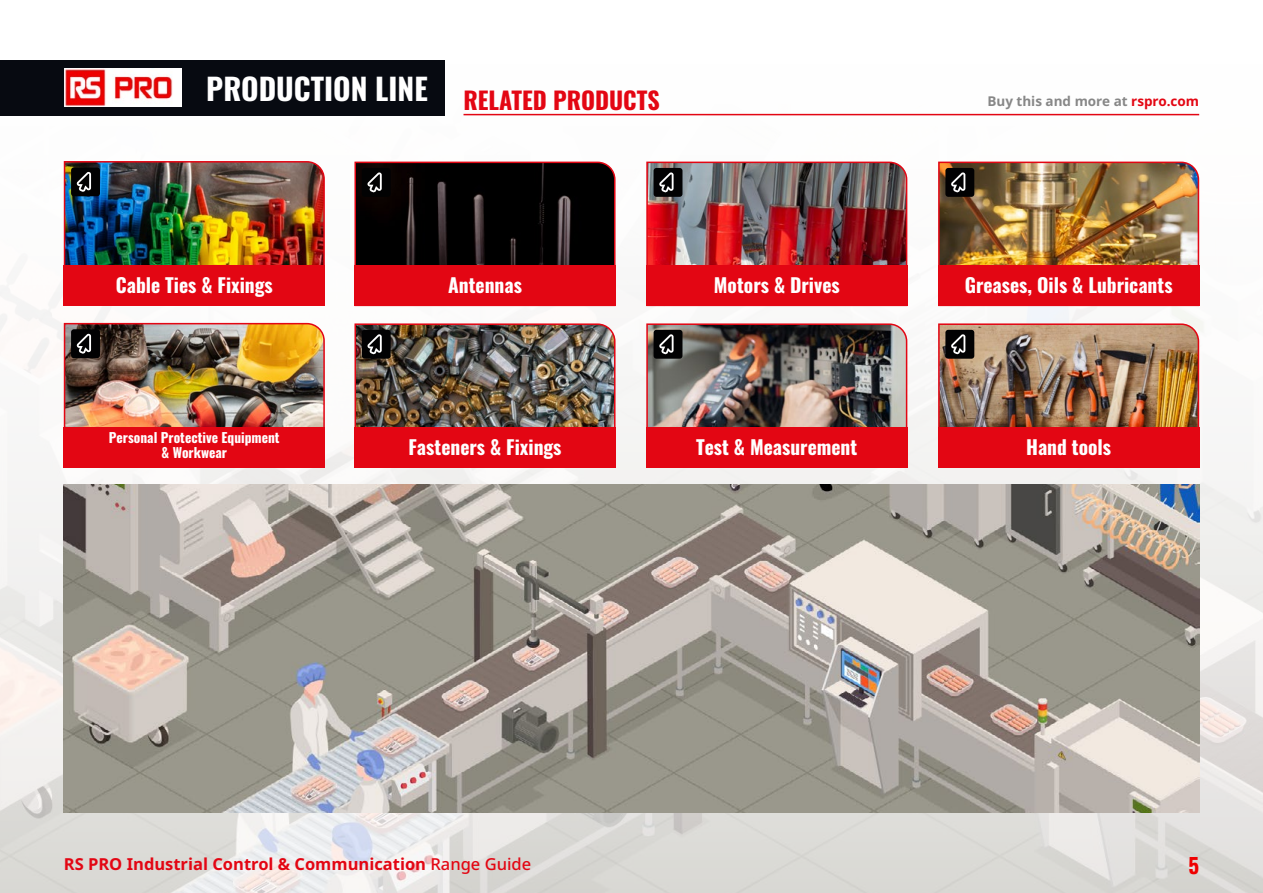
<style>
.page{position:relative;width:1263px;height:893px;background:#fff}
.page>*{position:absolute;margin:0;border:0;box-sizing:border-box;transform-origin:0 0}
.t1{font:700 30px "Oswald";color:#fff}
.t2{font:700 24px "Oswald";color:#e30613}
.t3{font:700 21px "Oswald";color:#ef0000}
.t4{font:700 19.5px "Oswald";color:#fff}
.t5{font:700 16.5px "Noto Sans";color:#e30613}
.t6{font:700 13.5px/15px "Oswald";color:#fff;text-align:center}
.t7{font:700 13.5px "Noto Sans";color:#878787}
.s1{color:#e30613}
.s2{font-weight:500}
</style>
<div class="page">
<img style="left:0;top:60px;width:1263px;height:833px">
<hr style="left:463px;top:114px;width:736px;height:1px;background:#e30613">
<div style="left:0;top:60px;width:444px;height:55px;background:#070a11"></div>
<img style="left:64px;top:485px;width:1135px;height:327px">
<img style="left:64px;top:68px;width:117px;height:39px">
<img style="left:63px;top:160px;width:263px;height:146px">
<img style="left:63px;top:322px;width:263px;height:146px">
<img style="left:937px;top:161px;width:263px;height:146px">
<img style="left:937px;top:323px;width:263px;height:146px">
<img style="left:645px;top:161px;width:263px;height:146px">
<img style="left:645px;top:323px;width:263px;height:146px">
<svg style="left:354px;top:161px;width:262px;height:146px;background:#4f0b0f"></svg>
<img style="left:354px;top:323px;width:262px;height:146px">
<h1 class="t1" style="left:206px;top:62px;width:223px">PRODUCTION LINE</h1>
<p class="t2" style="left:463px;top:78px;width:198px">RELATED PRODUCTS</p>
<p class="t4" style="left:116px;top:267px;width:159px">Cable Ties &amp; Fixings</p>
<p class="t6" style="left:109px;top:429px;width:172px">Personal Protective Equipment &amp; Workwear</p>
<p class="t4" style="left:448px;top:268px;width:75px">Antennas</p>
<p class="t4" style="left:408px;top:430px;width:155px">Fasteners &amp; Fixings</p>
<p class="t4" style="left:714px;top:268px;width:127px">Motors &amp; Drives</p>
<p class="t4" style="left:696px;top:430px;width:163px">Test &amp; Measurement</p>
<p class="t7" style="left:987px;top:94px;width:213px">Buy this and more at <span class="s1">rspro.com</span></p>
<p class="t4" style="left:965px;top:268px;width:209px">Greases, Oils &amp; Lubricants</p>
<p class="t4" style="left:1026px;top:430px;width:87px">Hand tools</p>
<p class="t5" style="left:64px;top:854px;width:469px">RS PRO Industrial Control &amp; Communication <span class="s2">Range Guide</span></p>
<p class="t3" style="left:1188px;top:846px;width:12px">5</p>
</div>
